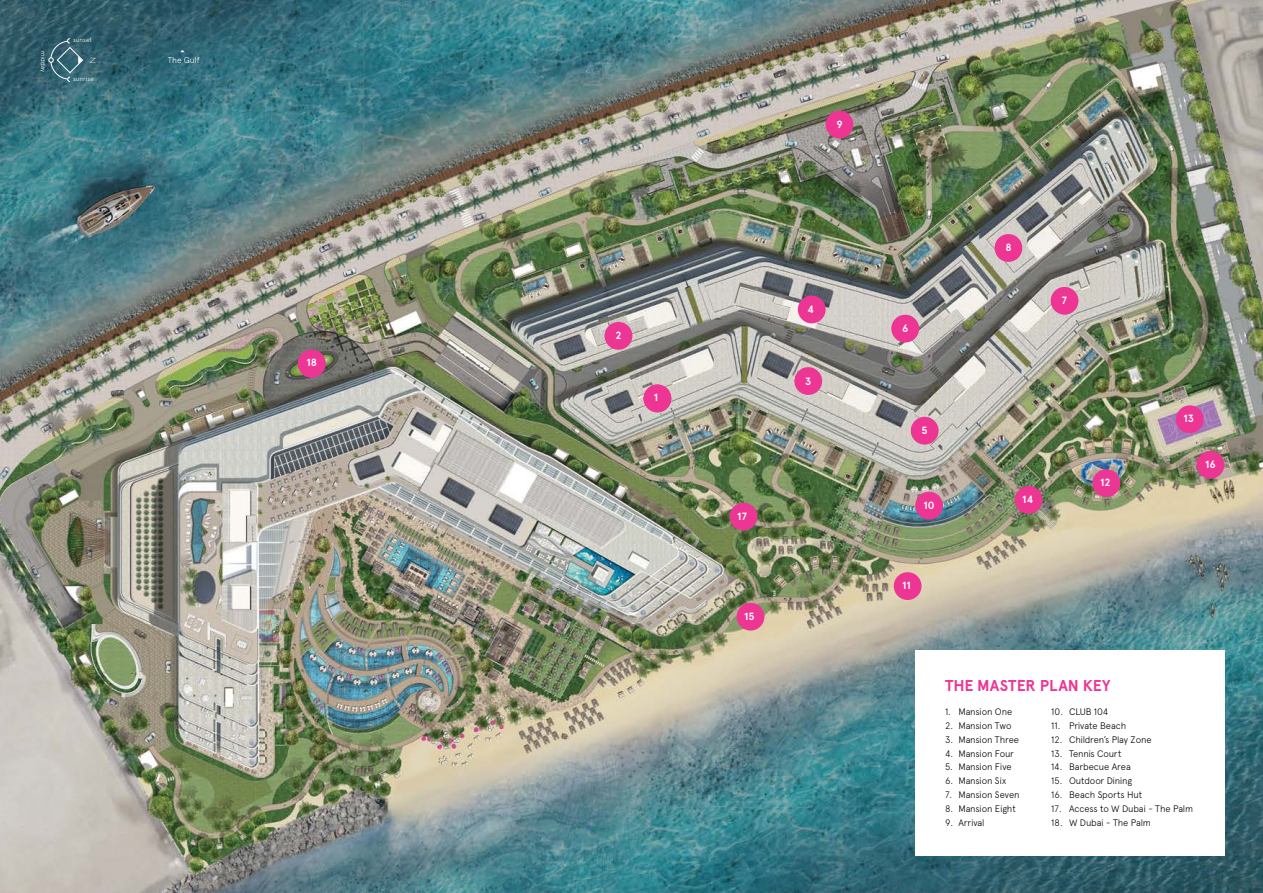
<style>
.page{position:relative;width:1263px;height:893px;background:#fff}
.page>*{position:absolute;margin:0;border:0;box-sizing:border-box;transform-origin:0 0}
.t1{font:700 15.75px "Apercu Pro";letter-spacing:.005em;color:#ed3694}
.t2{font:700 10.5px "Apercu Pro";color:#fff}
.t3{font:300 9.45px "Apercu Pro";letter-spacing:-.015em;color:#000}
.t4{font:300 8.4px "Apercu Pro";color:#fff}
.t5{font:300 6.3px "Apercu Pro";color:#fff}
</style>
<div class="page">
<img style="left:0;top:0;width:1263px;height:893px">
<div style="left:915px;top:492px;width:28px;height:27px;background:#ed3694;border-radius:50%"></div>
<div style="left:894px;top:572px;width:27px;height:28px;background:#ed3694;border-radius:50%"></div>
<div style="left:1092px;top:469px;width:28px;height:28px;background:#ed3694;border-radius:50%"></div>
<div style="left:1196px;top:451px;width:28px;height:28px;background:#ed3694;border-radius:50%"></div>
<div style="left:1015px;top:486px;width:27px;height:28px;background:#ed3694;border-radius:50%"></div>
<div style="left:737px;top:603px;width:27px;height:28px;background:#ed3694;border-radius:50%"></div>
<div style="left:730px;top:503px;width:27px;height:27px;background:#ed3694;border-radius:50%"></div>
<div style="left:1176px;top:405px;width:28px;height:28px;background:#ed3694;border-radius:50%"></div>
<div style="left:794px;top:367px;width:28px;height:28px;background:#ed3694;border-radius:50%"></div>
<div style="left:798px;top:296px;width:28px;height:27px;background:#ed3694;border-radius:50%"></div>
<div style="left:911px;top:417px;width:27px;height:28px;background:#ed3694;border-radius:50%"></div>
<div style="left:891px;top:315px;width:28px;height:27px;background:#ed3694;border-radius:50%"></div>
<div style="left:1051px;top:287px;width:27px;height:28px;background:#ed3694;border-radius:50%"></div>
<div style="left:994px;top:234px;width:28px;height:28px;background:#ed3694;border-radius:50%"></div>
<div style="left:826px;top:111px;width:27px;height:27px;background:#ed3694;border-radius:50%"></div>
<div style="left:643px;top:384px;width:28px;height:28px;background:#ed3694;border-radius:50%"></div>
<div style="left:298px;top:350px;width:28px;height:28px;background:#ed3694;border-radius:50%"></div>
<div style="left:605px;top:322px;width:27px;height:28px;background:#ed3694;border-radius:50%"></div>
<div style="left:915px;top:650px;width:309px;height:205px;background:#fff"></div>
<svg style="left:90px;top:58px;width:5px;height:5px"></svg>
<svg style="left:48px;top:38px;width:36px;height:45px;background:#45707d"></svg>
<p class="t5" style="left:48px;top:51px;width:22px;rotate:90deg">midday</p>
<p class="t5" style="left:73px;top:35px;width:20px">sunset</p>
<p class="t5" style="left:73px;top:74px;width:22px">sunrise</p>
<p class="t4" style="left:168px;top:53px;width:33px">The Gulf</p>
<p class="t2" style="left:306px;top:355px;width:12px">1 81</p>
<p class="t2" style="left:615px;top:327px;width:8px">2</p>
<p class="t2" style="left:654px;top:390px;width:7px">11</p>
<p class="t2" style="left:836px;top:116px;width:8px">9</p>
<p class="t2" style="left:737px;top:508px;width:11px">17</p>
<p class="t2" style="left:744px;top:608px;width:12px">15</p>
<p class="t2" style="left:807px;top:301px;width:8px">4</p>
<p class="t2" style="left:805px;top:374px;width:8px">3</p>
<p class="t2" style="left:902px;top:320px;width:8px">6</p>
<p class="t2" style="left:921px;top:422px;width:8px">5</p>
<p class="t2" style="left:923px;top:497px;width:13px">10</p>
<p class="t2" style="left:902px;top:578px;width:10px">11</p>
<p class="t2" style="left:1005px;top:239px;width:8px">8</p>
<p class="t2" style="left:1062px;top:292px;width:7px">7</p>
<p class="t2" style="left:1022px;top:491px;width:12px">14</p>
<p class="t2" style="left:1100px;top:475px;width:12px">12</p>
<p class="t2" style="left:1183px;top:411px;width:12px">13</p>
<p class="t2" style="left:1205px;top:456px;width:12px">16</p>
<h1 class="t1" style="left:945px;top:673px;width:167px">THE MASTER PLAN KEY</h1>
<p class="t3" style="left:945px;top:705px;width:69px">1. Mansion One</p>
<p class="t3" style="left:945px;top:719px;width:68px">2. Mansion Two</p>
<p class="t3" style="left:945px;top:732px;width:76px">3. Mansion Three</p>
<p class="t3" style="left:945px;top:746px;width:70px">4. Mansion Four</p>
<p class="t3" style="left:945px;top:760px;width:68px">5. Mansion Five</p>
<p class="t3" style="left:945px;top:774px;width:63px">6. Mansion Six</p>
<p class="t3" style="left:945px;top:788px;width:76px">7. Mansion Seven</p>
<p class="t3" style="left:945px;top:801px;width:72px">8. Mansion Eight</p>
<p class="t3" style="left:945px;top:815px;width:41px">9. Arrival</p>
<p class="t3" style="left:1051px;top:705px;width:59px">10. CLUB 104</p>
<p class="t3" style="left:1051px;top:719px;width:76px">11. Private Beach</p>
<p class="t3" style="left:1051px;top:732px;width:102px">12. Children’s Play Zone</p>
<p class="t3" style="left:1051px;top:746px;width:72px">13. Tennis Court</p>
<p class="t3" style="left:1051px;top:760px;width:81px">14. Barbecue Area</p>
<p class="t3" style="left:1051px;top:774px;width:82px">15. Outdoor Dining</p>
<p class="t3" style="left:1051px;top:788px;width:93px">16. Beach Sports Hut</p>
<p class="t3" style="left:1051px;top:801px;width:143px">17. Access to W Dubai - The Palm</p>
<p class="t3" style="left:1051px;top:815px;width:101px">18. W Dubai - The Palm</p>
</div>
